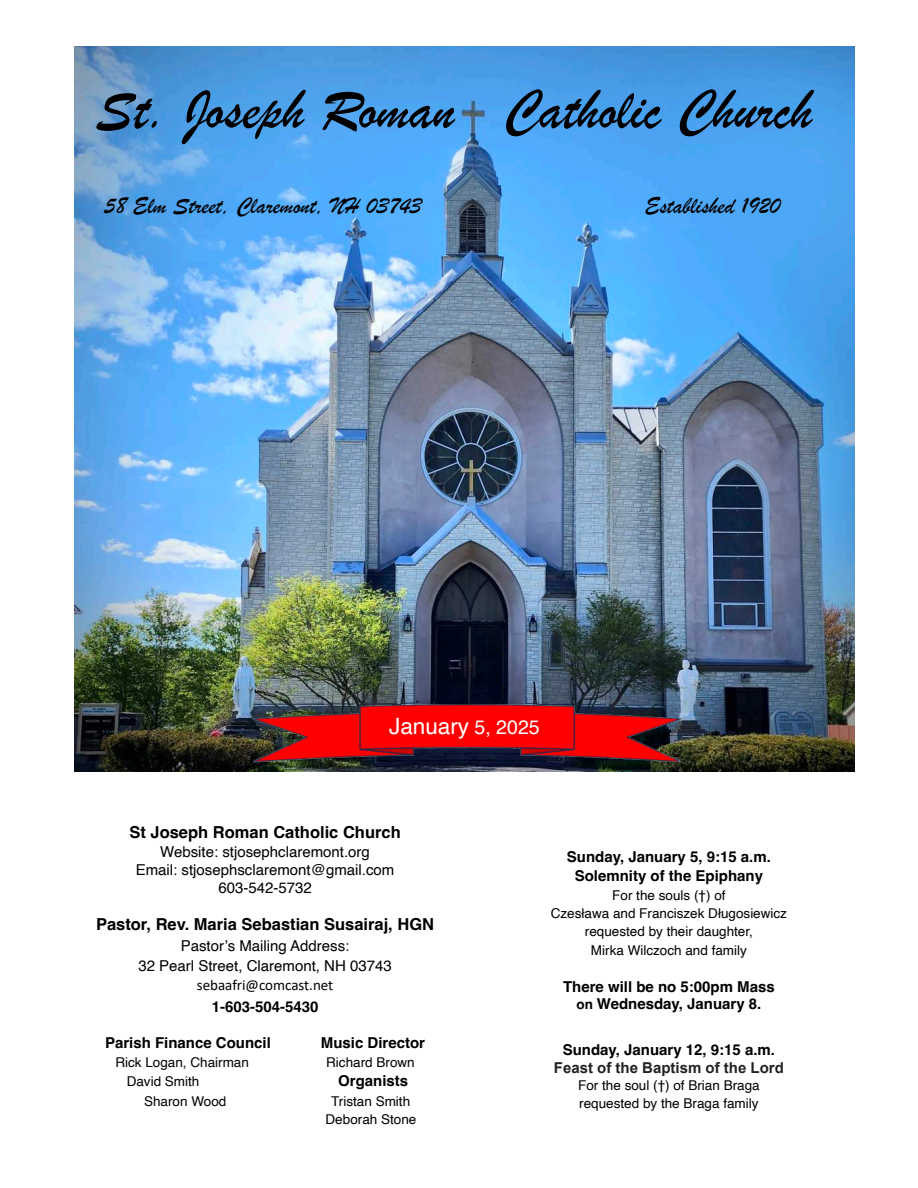
<style>
.page{position:relative;width:918px;height:1188px;background:#fff}
.page>*{position:absolute;margin:0;border:0;box-sizing:border-box;transform-origin:0 0}
.t1{font:58.5px "Brush Script";color:#000}
.t2{font:24px "Brush Script";color:#000}
.t3{font:22.5px "Helvetica";color:#fff}
.t4{font:700 16.5px "Helvetica";color:#000}
.t5{font:700 15px/19.8px "Helvetica";color:#000;text-align:center}
.t6{font:15px/18px "Helvetica";color:#000;text-align:center}
.t7{font:700 15px "Arial";color:#222}
.t8{font:15px "Calibri";color:#000}
.t9{font:13.5px/18.1px "Helvetica";color:#000;text-align:center}
.s1{font-size:19.5px}
.s2{font-size:13.5px}
</style>
<div class="page">
<img style="left:75px;top:46px;width:779px;height:726px">
<img style="left:237px;top:696px;width:455px;height:76px">
<h1 class="t1" style="left:96px;top:76px;width:718px">St. Joseph Roman Catholic Church</h1>
<h2 class="t2" style="left:105px;top:192px;width:318px">58 Elm Street, Claremont, NH 03743</h2>
<h2 class="t2" style="left:645px;top:192px;width:137px">Established 1920</h2>
<h3 class="t3" style="left:389px;top:717px;width:152px">January <span class="s1">5, 2025</span></h3>
<p class="t4" style="left:129px;top:826px;width:273px">St Joseph Roman Catholic Church</p>
<p class="t6" style="left:136px;top:844px;width:260px">Website: stjosephclaremont.org<br>Email: stjosephsclaremont@gmail.com<br>603-542-5732</p>
<p class="t4" style="left:96px;top:918px;width:340px">Pastor, Rev. Maria Sebastian Susairaj, HGN</p>
<p class="t6" style="left:138px;top:937px;width:255px;line-height:19.8px">Pastor’s Mailing Address:<br>32 Pearl Street, Claremont, NH 03743</p>
<p class="t8" style="left:197px;top:979px;width:138px">sebaafri@comcast.net</p>
<p class="t5" style="left:212px;top:998px;width:108px">1-603-504-5430</p>
<p class="t5" style="left:105px;top:1034px;width:167px">Parish Finance Council</p>
<p class="t5" style="left:321px;top:1034px;width:106px">Music Director</p>
<p class="t9" style="left:115px;top:1054px;width:135px">Rick Logan, Chairman</p>
<p class="t9" style="left:326px;top:1054px;width:90px">Richard Brown</p>
<p class="t9" style="left:127px;top:1073px;width:74px">David Smith</p>
<p class="t5" style="left:338px;top:1072px;width:72px">Organists</p>
<p class="t9" style="left:144px;top:1093px;width:84px">Sharon Wood</p>
<p class="t9" style="left:326px;top:1093px;width:92px;line-height:18.6px">Tristan Smith<br>Deborah Stone</p>
<p class="t5" style="left:567px;top:848px;width:205px">Sunday, January 5, 9:15 a.m.<br>Solemnity of the Epiphany</p>
<p class="t9" style="left:551px;top:887px;width:238px">For the souls (†) of<br>Czesława and Franciszek Długosiewicz requested by their daughter,<br>Mirka Wilczoch and family</p>
<p class="t5" style="left:563px;top:979px;width:213px;line-height:17.2px">There will be no 5:00pm Mass <span class="s2">on</span> Wednesday, January 8.</p>
<p class="t5" style="left:563px;top:1041px;width:214px">Sunday, January 12, 9:15 a.m.</p>
<p class="t7" style="left:554px;top:1059px;width:232px">Feast of the Baptism of the Lord</p>
<p class="t9" style="left:578px;top:1077px;width:183px;text-align:left">For the soul (†) of Brian Braga requested by the Braga family</p>
</div>
